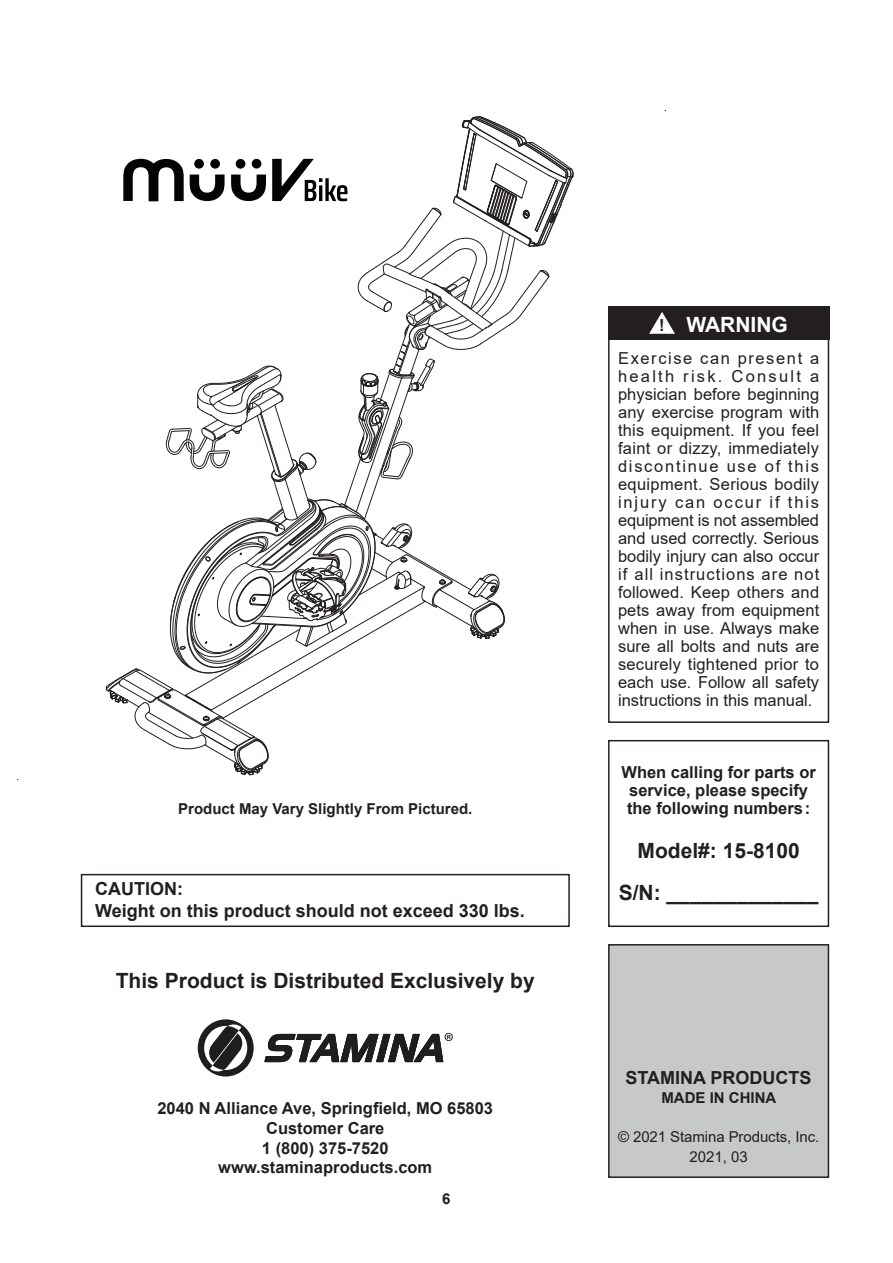
<style>
.page{position:relative;width:893px;height:1263px;background:#fff}
.page>*{position:absolute;margin:0;border:0;box-sizing:border-box;transform-origin:0 0}
.t1{font:700 21px/42px "Arial";color:#231f20;text-align:center}
.t2{font:700 21px "Arial";color:#fff}
.t3{font:700 18px/21.6px "Arial";color:#231f20}
.t4{font:16.5px/18px "Arial";color:#231f20;text-align:justify}
.t5{font:700 16.5px/19.8px "Arial";color:#231f20;text-align:center}
.t6{font:700 15px "Arial";color:#231f20}
.t7{font:15px/19.5px "Arial";letter-spacing:-.005em;color:#231f20;text-align:center}
.s1{font-size:16.5px;color:#231f20}
</style>
<div class="page">
<div style="left:81px;top:874px;width:489px;height:53px;border:2px solid #231f20"></div>
<svg style="left:198px;top:1019px;width:56px;height:57px"></svg>
<svg style="left:264px;top:1033px;width:189px;height:29px"></svg>
<div style="left:608px;top:306px;width:221px;height:417px;border:2px solid #231f20"></div>
<div style="left:608px;top:307px;width:221px;height:33px;background:#231f20"></div>
<svg style="left:649px;top:312px;width:26px;height:22px"></svg>
<div style="left:609px;top:945px;width:219px;height:232px;background:#c7c8ca"></div>
<div style="left:608px;top:944px;width:221px;height:234px;border:2px solid #231f20"></div>
<div style="left:608px;top:740px;width:221px;height:187px;border:2px solid #231f20"></div>
<svg style="left:106px;top:116px;width:468px;height:660px"></svg>
<p class="t6" style="left:178px;top:799px;width:296px">Product May Vary Slightly From Pictured.</p>
<p class="t3" style="left:95px;top:878px;width:431px">CAUTION:<br>Weight on this product should not exceed 330 lbs.</p>
<p class="t1" style="left:116px;top:959px;width:420px">This Product is Distributed Exclusively by</p>
<p class="t5" style="left:157px;top:1098px;width:337px">2040 N Alliance Ave, Springfield, MO 65803<br>Customer Care<br>1 (800) 375-7520 www.staminaproducts.com</p>
<p class="t6" style="left:442px;top:1188px;width:10px">6</p>
<p class="t2" style="left:659px;top:310px;width:130px"><span class="s1">!</span> WARNING</p>
<p class="t4" style="left:618px;top:349px;width:203px">Exercise can present a health risk. Consult a physician before beginning any exercise program with this equipment. If you feel faint or dizzy, immediately discontinue use of this equipment. Serious bodily injury can occur if this equipment is not assembled and used correctly. Serious bodily injury can also occur if all instructions are not followed. Keep others and pets away from equipment when in use. Always make sure all bolts and nuts are securely tightened prior to each use. Follow all safety instructions in this manual.</p>
<p class="t5" style="left:621px;top:764px;width:196px;line-height:18px">When calling for parts or service, please specify the following numbers:</p>
<p class="t1" style="left:619px;top:830px;width:201px">Model#: 15-8100<br>S/N: _____________</p>
<p class="t3" style="left:626px;top:1067px;width:187px">STAMINA PRODUCTS</p>
<p class="t6" style="left:661px;top:1087px;width:116px">MADE IN CHINA</p>
<p class="t7" style="left:618px;top:1127px;width:203px">© 2021 Stamina Products, Inc.<br>2021, 03</p>
</div>
